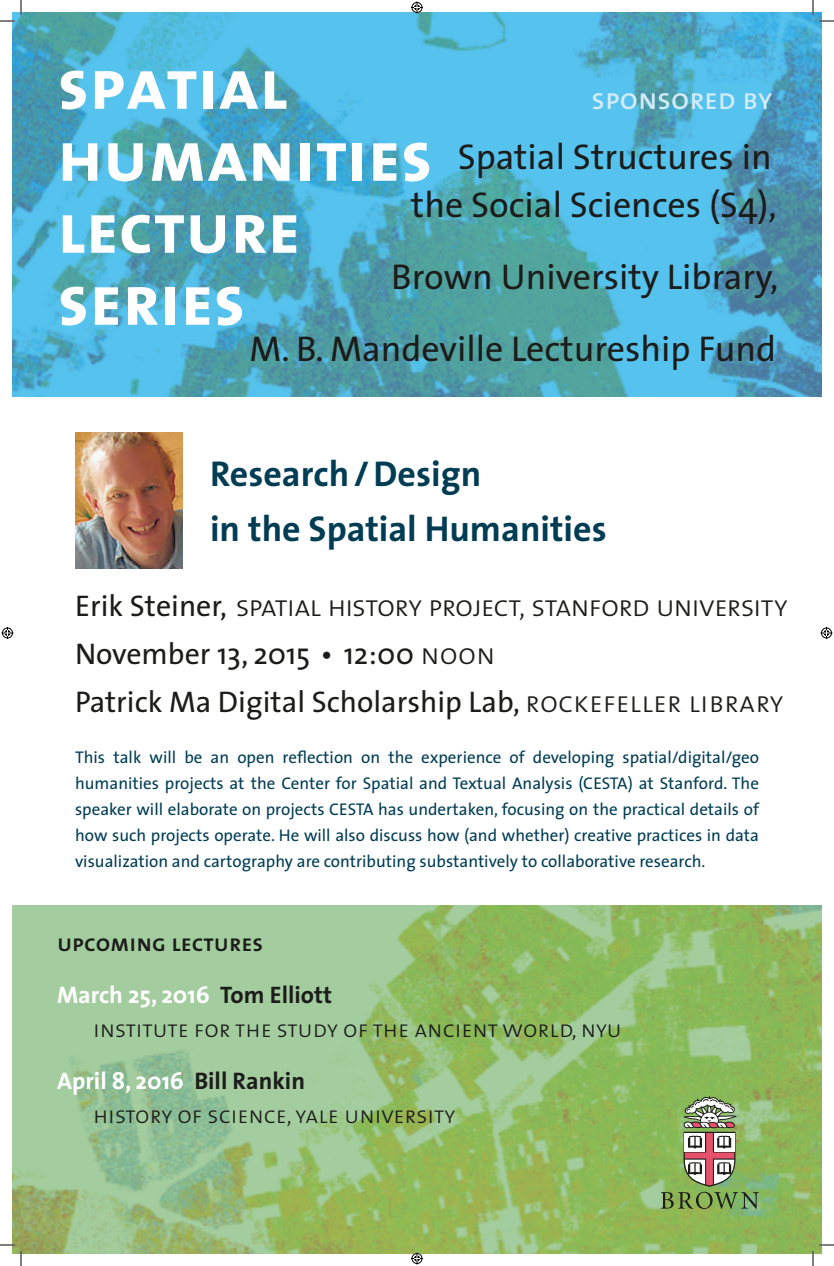
<style>
.page{position:relative;width:834px;height:1266px;background:#fff}
.page>*{position:absolute;margin:0;border:0;box-sizing:border-box;transform-origin:0 0}
.t1{font:72px/72px "The Sans Bold Caps";color:#fff}
.t2{font:36px/48px "The Sans";color:#1c1c1a;text-align:right}
.t3{font:700 36px/55px "The Sans";color:#003d54}
.t4{font:30px "The Sans";color:#1c1c1a}
.t5{font:30px "The Sans Light Caps";letter-spacing:-.03em;color:#1c1c1a}
.t6{font:30px "The Sans Caps";color:#d4edfc}
.t7{font:24px/34px "The Sans Light Caps";color:#1c1c1a}
.t8{font:24px "The Sans Semi Bold Caps";color:#1c1c1a}
.t9{font:17px/26.1px "The Sans";color:#003d54;text-align:justify}
.s1{font-family:"The Sans"}
.s2{font-family:"The Sans Light Caps"}
.s3{font-family:"The Sans";font-weight:700;color:#fff}
.s4{font-family:"The Sans";font-weight:700}
</style>
<div class="page">
<img style="left:12px;top:906px;width:810px;height:348px">
<img style="left:12px;top:12px;width:810px;height:384px">
<svg style="left:661px;top:1096px;width:98px;height:113px;background:#91a56f"></svg>
<img style="left:75px;top:432px;width:108px;height:136px">
<svg style="left:0;top:0;width:22px;height:22px"></svg>
<svg style="left:0;top:1244px;width:22px;height:22px"></svg>
<svg style="left:812px;top:0;width:22px;height:22px"></svg>
<svg style="left:812px;top:1244px;width:22px;height:22px"></svg>
<svg style="left:411px;top:2px;width:12px;height:12px"></svg>
<svg style="left:411px;top:1252px;width:12px;height:12px"></svg>
<svg style="left:2px;top:627px;width:12px;height:12px"></svg>
<svg style="left:820px;top:627px;width:12px;height:12px"></svg>
<p class="t1" style="left:57px;top:47px;width:377px">spatial humanities lecture series</p>
<p class="t6" style="left:592px;top:74px;width:182px">sponsored by</p>
<p class="t2" style="left:411px;top:132px;width:367px">Spatial Structures in the Social Sciences (S4),</p>
<p class="t2" style="left:391px;top:252px;width:389px">Brown University Library,</p>
<p class="t2" style="left:249px;top:324px;width:528px">M. B. Mandeville Lectureship Fund</p>
<p class="t3" style="left:210px;top:445px;width:398px">Research/Design<br>in the Spatial Humanities</p>
<p class="t5" style="left:75px;top:582px;width:714px"><span class="s1">Erik Steiner,</span> spatial history project, stanford university</p>
<p class="t4" style="left:75px;top:629px;width:422px">November 13, 2015 • 12:00 <span class="s2">noon</span></p>
<p class="t4" style="left:75px;top:677px;width:710px">Patrick Ma Digital Scholarship Lab, <span class="s2">rockefeller library</span></p>
<p class="t9" style="left:75px;top:743px;width:686px">This talk will be an open reflection on the experience of developing spatial/digital/geo humanities projects at the Center for Spatial and Textual Analysis (CESTA) at Stanford. The speaker will elaborate on projects CESTA has undertaken, focusing on the practical details of how such projects operate. He will also discuss how (and whether) creative practices in data visualization and cartography are contributing substantively to collaborative research.</p>
<p class="t8" style="left:57px;top:923px;width:208px">upcoming lectures</p>
<p class="t7" style="left:93px;top:977px;width:530px;text-indent:-36px"><span class="s3">March 25, 2016</span> <span class="s4">Tom Elliott<br></span>institute for the study of the ancient world, nyu</p>
<p class="t7" style="left:93px;top:1063px;width:364px;text-indent:-36px"><span class="s3">April 8, 2016</span> <span class="s4">Bill Rankin<br></span>history of science, yale university</p>
</div>
